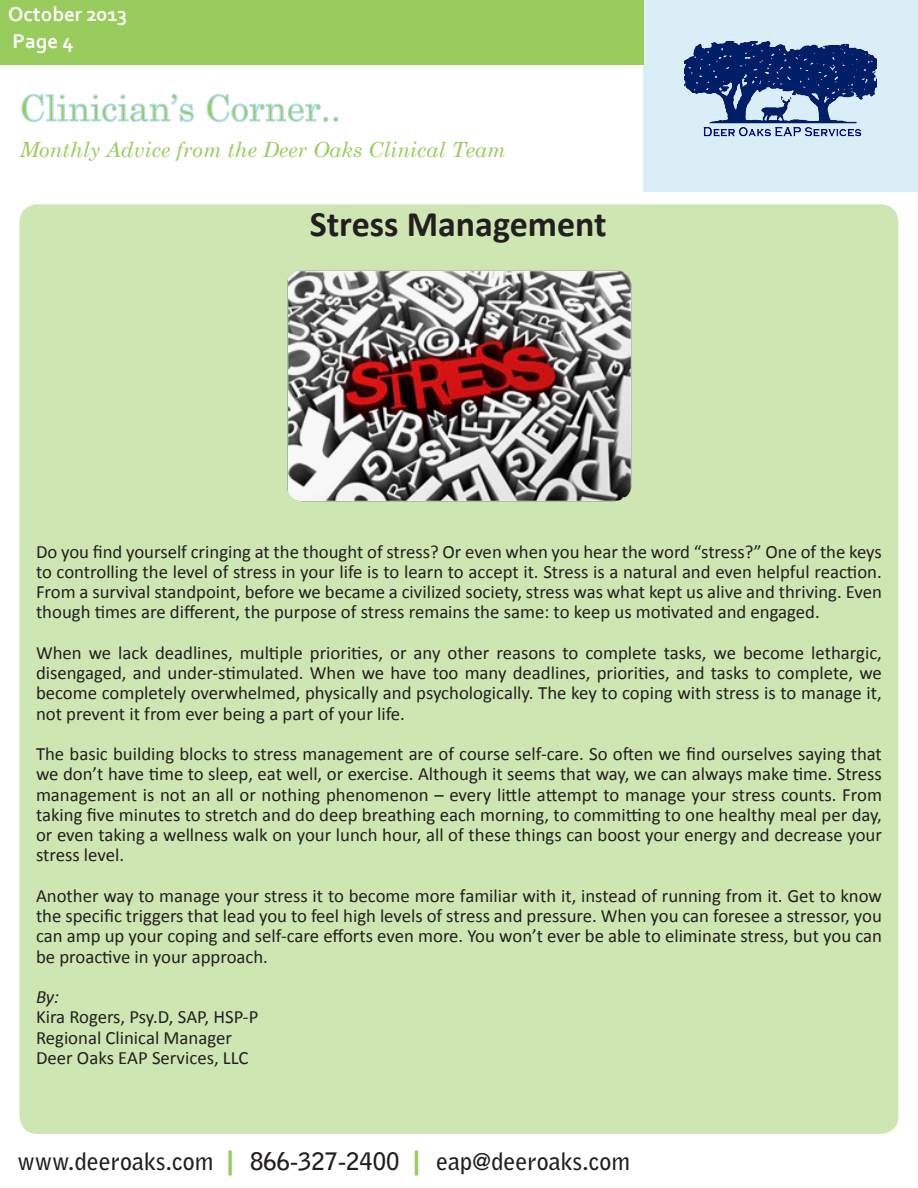
<style>
.page{position:relative;width:918px;height:1188px;background:#fff}
.page>*{position:absolute;margin:0;border:0;box-sizing:border-box;transform-origin:0 0}
.t1{font:36px "Century Schoolbook";color:#98cc5c}
.t2{font:700 36px "Calibri";color:#231f20}
.t3{font:700 24px "Bell Gothic Std";color:#231f20}
.t4{font:italic 21px "Century Schoolbook";color:#98cc5c}
.t5{font:700 21px "Corbel";color:#fff}
.t6{font:18.75px/20.2px "Calibri";color:#231f20;text-align:justify}
.t7{font:italic 18.75px "Calibri";color:#231f20}
.s1{font-family:"Arial";font-weight:900;font-size:27px;color:#98cc5c}
</style>
<div class="page">
<div style="left:20px;top:204px;width:878px;height:930px;background:#cee7b2;border-radius:18px"></div>
<img style="left:288px;top:271px;width:344px;height:230px">
<div style="left:643px;top:0;width:275px;height:192px;background:#d9eef6"></div>
<img style="left:685px;top:42px;width:191px;height:95px">
<div style="left:0;top:0;width:643px;height:64px;background:#98cc5c"></div>
<svg style="left:21px;top:94px;width:173px;height:29px"></svg>
<svg style="left:206px;top:94px;width:133px;height:29px"></svg>
<p class="t5" style="left:8px;top:1px;width:121px">October 2013</p>
<p class="t5" style="left:12px;top:28px;width:63px">Page 4</p>
<p class="t1" style="left:20px;top:78px;width:323px">Clinician’s Corner..</p>
<p class="t4" style="left:20px;top:134px;width:488px">Monthly Advice from the Deer Oaks Clinical Team</p>
<p class="t2" style="left:310px;top:201px;width:298px">Stress Management</p>
<p class="t6" style="left:36px;top:541px;width:847px">Do you find yourself cringing at the thought of stress? Or even when you hear the word “stress?” One of the keys to controlling the level of stress in your life is to learn to accept it. Stress is a natural and even helpful reaction.<br>From a survival standpoint, before we became a civilized society, stress was what kept us alive and thriving. Even though times are different, the purpose of stress remains the same: to keep us motivated and engaged.</p>
<p class="t6" style="left:36px;top:643px;width:847px">When we lack deadlines, multiple priorities, or any other reasons to complete tasks, we become lethargic, disengaged, and under-stimulated. When we have too many deadlines, priorities, and tasks to complete, we become completely overwhelmed, physically and psychologically. The key to coping with stress is to manage it, not prevent it from ever being a part of your life.</p>
<p class="t6" style="left:36px;top:744px;width:848px">The basic building blocks to stress management are of course self-care. So often we find ourselves saying that we don’t have time to sleep, eat well, or exercise. Although it seems that way, we can always make time. Stress management is not an all or nothing phenomenon – every little attempt to manage your stress counts. From taking five minutes to stretch and do deep breathing each morning, to committing to one healthy meal per day, or even taking a wellness walk on your lunch hour, all of these things can boost your energy and decrease your stress level.</p>
<p class="t6" style="left:36px;top:886px;width:847px">Another way to manage your stress it to become more familiar with it, instead of running from it. Get to know the specific triggers that lead you to feel high levels of stress and pressure. When you can foresee a stressor, you can amp up your coping and self-care efforts even more. You won’t ever be able to eliminate stress, but you can be proactive in your approach.</p>
<p class="t7" style="left:36px;top:984px;width:25px">By:</p>
<p class="t6" style="left:36px;top:1007px;width:224px">Kira Rogers, Psy.D, SAP, HSP-P</p>
<p class="t6" style="left:36px;top:1027px;width:198px">Regional Clinical Manager</p>
<p class="t6" style="left:36px;top:1048px;width:214px">Deer Oaks EAP Services, LLC</p>
<p class="t3" style="left:17px;top:1147px;width:614px">www.deeroaks.com <span class="s1">|</span> 866-327-2400 <span class="s1">|</span> eap@deeroaks.com</p>
</div>
